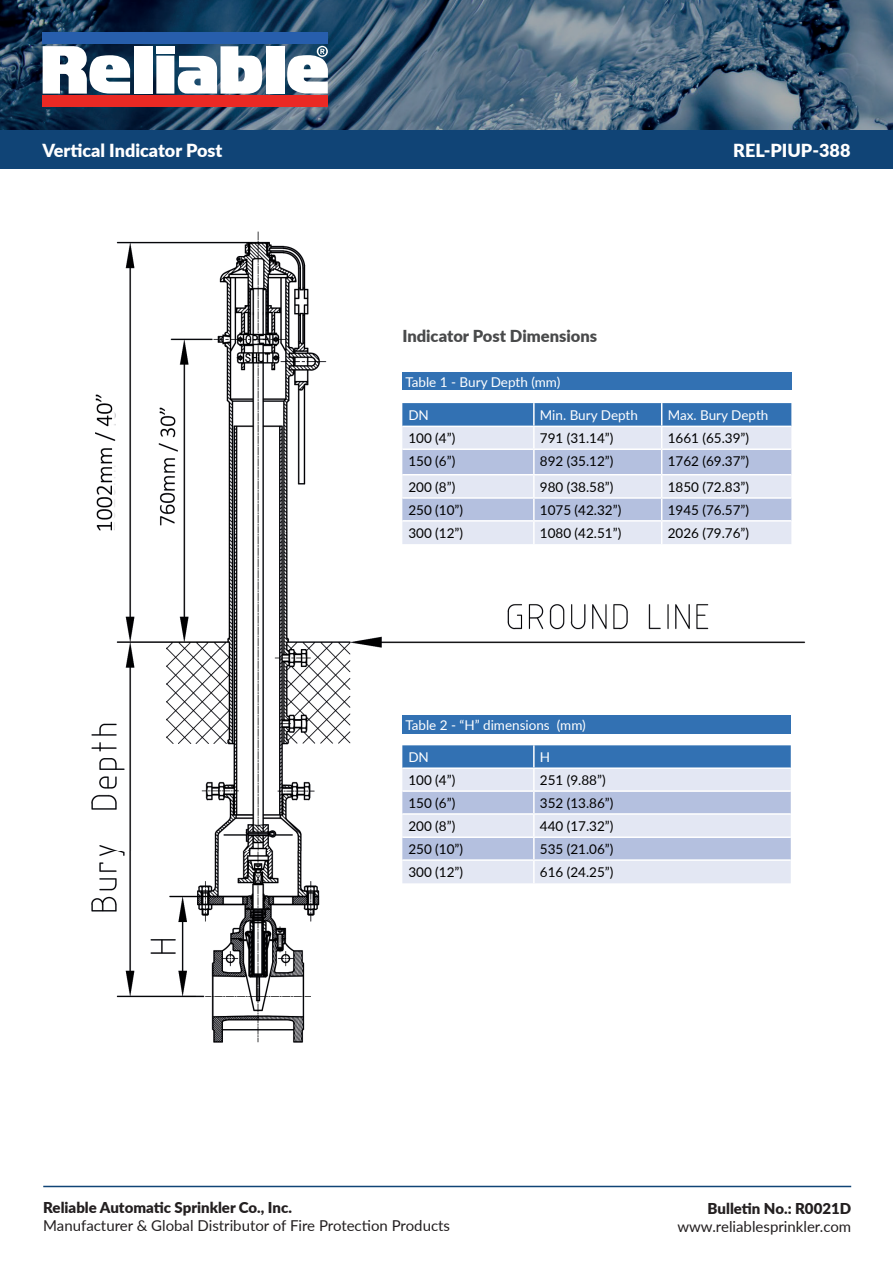
<style>
.page{position:relative;width:893px;height:1263px;background:#fff}
.page>*{position:absolute;margin:0;border:0;box-sizing:border-box;transform-origin:0 0}
.t1{font:900 18px "Lato";color:#fff}
.t2{font:900 16.5px "Lato";color:#494a4b}
.t3{font:15px "Lato";color:#231f20}
.t4{font:900 15px "Lato";color:#231f20}
.t5{font:13.5px "Lato";color:#000}
.t6{font:13.5px "Lato";color:#fff}
</style>
<div class="page">
<img style="left:0;top:0;width:893px;height:130px">
<div style="left:0;top:130px;width:893px;height:39px;background:#104476"></div>
<svg style="left:43px;top:46px;width:87px;height:48px"></svg>
<div style="left:134px;top:46px;width:18px;height:48px;background:#fff"></div>
<div style="left:156px;top:56px;width:18px;height:38px;background:#fff"></div>
<div style="left:156px;top:46px;width:18px;height:8px;background:#fff"></div>
<div style="left:266px;top:46px;width:18px;height:48px;background:#fff"></div>
<svg style="left:177px;top:46px;width:86px;height:49px"></svg>
<svg style="left:287px;top:46px;width:41px;height:47px"></svg>
<div style="left:43px;top:96px;width:285px;height:11px;background:#ea2924"></div>
<div style="left:43px;top:33px;width:285px;height:11px;background:#275eac"></div>
<hr style="left:43px;top:1186px;width:808px;height:1px;background:#104476">
<img style="left:91px;top:231px;width:715px;height:812px">
<svg style="left:402px;top:403px;width:389px;height:141px"></svg>
<div style="left:402px;top:372px;width:389px;height:18px;background:#3271b3"></div>
<svg style="left:402px;top:745px;width:389px;height:138px"></svg>
<hr style="left:533px;top:745px;width:2px;height:22px;background:#fff">
<hr style="left:533px;top:769px;width:2px;height:21px;background:#fff">
<hr style="left:533px;top:792px;width:2px;height:21px;background:#fff">
<hr style="left:533px;top:815px;width:2px;height:21px;background:#fff">
<hr style="left:533px;top:838px;width:2px;height:21px;background:#fff">
<hr style="left:533px;top:861px;width:2px;height:22px;background:#fff">
<hr style="left:402px;top:767px;width:132px;height:2px;background:#fff">
<hr style="left:534px;top:767px;width:257px;height:2px;background:#fff">
<hr style="left:402px;top:790px;width:132px;height:2px;background:#fff">
<hr style="left:534px;top:790px;width:257px;height:2px;background:#fff">
<hr style="left:402px;top:813px;width:132px;height:2px;background:#fff">
<hr style="left:534px;top:813px;width:257px;height:2px;background:#fff">
<hr style="left:402px;top:836px;width:132px;height:2px;background:#fff">
<hr style="left:534px;top:836px;width:257px;height:2px;background:#fff">
<hr style="left:402px;top:859px;width:132px;height:2px;background:#fff">
<hr style="left:534px;top:859px;width:257px;height:2px;background:#fff">
<div style="left:402px;top:715px;width:389px;height:18px;background:#3271b3"></div>
<h1 class="t1" style="left:43px;top:136px;width:182px">Vertical Indicator Post</h1>
<h1 class="t1" style="left:733px;top:136px;width:119px">REL-PIUP-388</h1>
<p class="t2" style="left:402px;top:323px;width:196px">Indicator Post Dimensions</p>
<p class="t6" style="left:405px;top:372px;width:157px">Table 1 - Bury Depth (mm)</p>
<p class="t6" style="left:408px;top:405px;width:22px">DN</p>
<p class="t6" style="left:540px;top:405px;width:100px">Min. Bury Depth</p>
<p class="t6" style="left:668px;top:405px;width:102px">Max. Bury Depth</p>
<p class="t5" style="left:408px;top:429px;width:48px">100 (4”)</p>
<p class="t5" style="left:540px;top:429px;width:75px">791 (31.14”)</p>
<p class="t5" style="left:668px;top:429px;width:83px">1661 (65.39”)</p>
<p class="t5" style="left:408px;top:451px;width:48px">150 (6”)</p>
<p class="t5" style="left:540px;top:451px;width:75px">892 (35.12”)</p>
<p class="t5" style="left:668px;top:451px;width:83px">1762 (69.37”)</p>
<p class="t5" style="left:408px;top:477px;width:48px">200 (8”)</p>
<p class="t5" style="left:540px;top:477px;width:75px">980 (38.58”)</p>
<p class="t5" style="left:668px;top:477px;width:83px">1850 (72.83”)</p>
<p class="t5" style="left:408px;top:500px;width:56px">250 (10”)</p>
<p class="t5" style="left:540px;top:500px;width:83px">1075 (42.32”)</p>
<p class="t5" style="left:668px;top:500px;width:83px">1945 (76.57”)</p>
<p class="t5" style="left:408px;top:523px;width:56px">300 (12”)</p>
<p class="t5" style="left:540px;top:523px;width:83px">1080 (42.51”)</p>
<p class="t5" style="left:668px;top:523px;width:83px">2026 (79.76”)</p>
<p class="t6" style="left:405px;top:715px;width:182px">Table 2 - “H” dimensions (mm)</p>
<p class="t6" style="left:408px;top:748px;width:22px">DN</p>
<p class="t6" style="left:540px;top:748px;width:12px">H</p>
<p class="t5" style="left:408px;top:770px;width:48px">100 (4”)</p>
<p class="t5" style="left:540px;top:770px;width:67px">251 (9.88”)</p>
<p class="t5" style="left:408px;top:793px;width:48px">150 (6”)</p>
<p class="t5" style="left:540px;top:793px;width:75px">352 (13.86”)</p>
<p class="t5" style="left:408px;top:816px;width:48px">200 (8”)</p>
<p class="t5" style="left:540px;top:816px;width:75px">440 (17.32”)</p>
<p class="t5" style="left:408px;top:839px;width:56px">250 (10”)</p>
<p class="t5" style="left:540px;top:839px;width:75px">535 (21.06”)</p>
<p class="t5" style="left:408px;top:862px;width:56px">300 (12”)</p>
<p class="t5" style="left:540px;top:862px;width:75px">616 (24.25”)</p>
<p class="t4" style="left:43px;top:1196px;width:250px">Reliable Automatic Sprinkler Co., Inc.</p>
<p class="t3" style="left:43px;top:1214px;width:408px">Manufacturer &amp; Global Distributor of Fire Protection Products</p>
<p class="t4" style="left:708px;top:1197px;width:145px">Bulletin No.: R0021D</p>
<p class="t3" style="left:677px;top:1215px;width:175px">www.reliablesprinkler.com</p>
</div>
